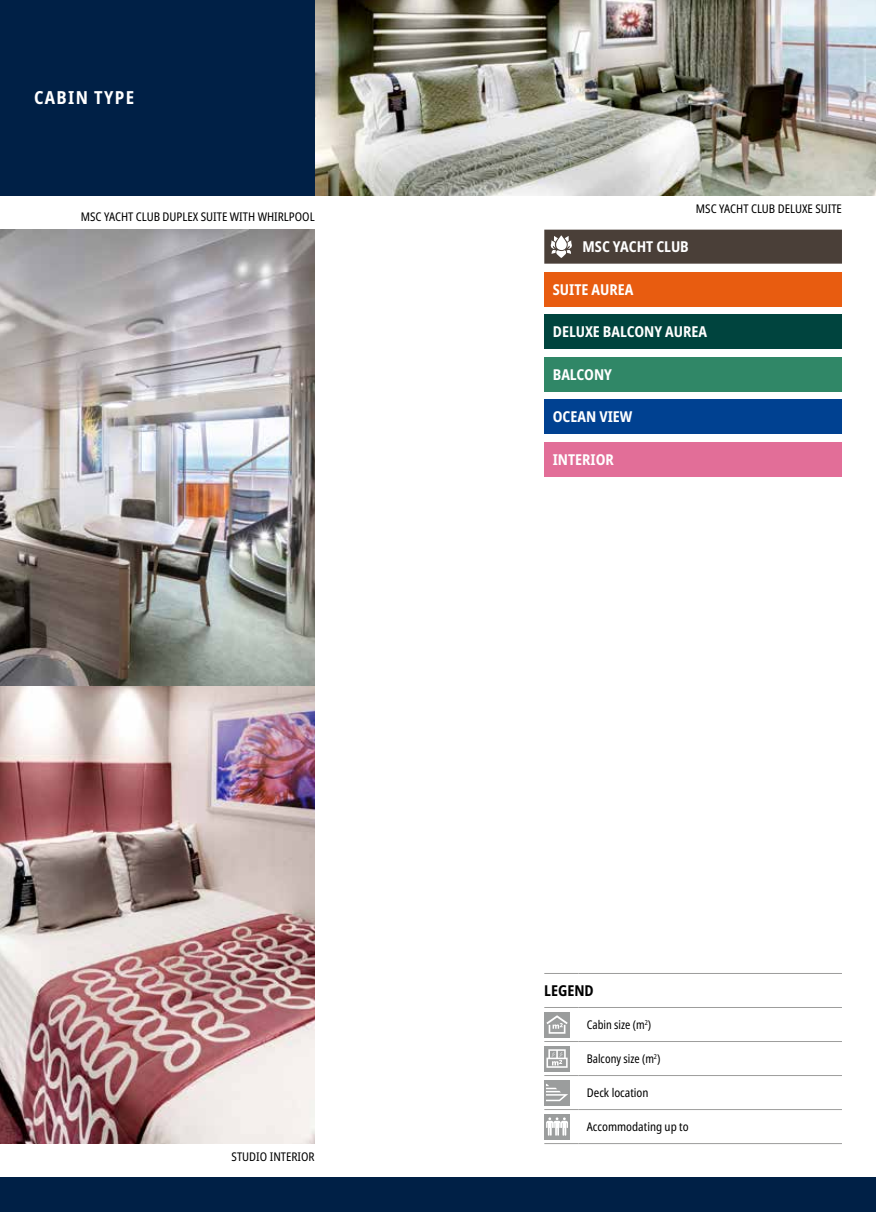
<style>
.page{position:relative;width:876px;height:1212px;background:#fff}
.page>*{position:absolute;margin:0;border:0;box-sizing:border-box;transform-origin:0 0}
.t1{font:700 condensed 18px "Noto Sans";letter-spacing:.075em;color:#fff}
.t2{font:700 condensed 15px "Noto Sans";color:#fff}
.t3{font:700 condensed 15px "Noto Sans";color:#000}
.t4{font:condensed 12px "Noto Sans";color:#000}
.t5{font:condensed 12px "Noto Sans";color:#000;scale:.95 1}
</style>
<div class="page">
<img style="left:315px;top:0;width:561px;height:196px">
<img style="left:0;top:230px;width:315px;height:457px">
<img style="left:0;top:687px;width:315px;height:457px">
<div style="left:0;top:1178px;width:876px;height:34px;background:#002046"></div>
<hr style="left:544px;top:973px;width:34px;height:1px;background:#9d9d9c">
<hr style="left:578px;top:973px;width:264px;height:1px;background:#9d9d9c">
<hr style="left:544px;top:1007px;width:34px;height:1px;background:#9d9d9c">
<hr style="left:578px;top:1007px;width:264px;height:1px;background:#9d9d9c">
<hr style="left:544px;top:1041px;width:34px;height:1px;background:#9d9d9c">
<hr style="left:578px;top:1041px;width:264px;height:1px;background:#9d9d9c">
<hr style="left:544px;top:1075px;width:34px;height:1px;background:#9d9d9c">
<hr style="left:578px;top:1075px;width:264px;height:1px;background:#9d9d9c">
<hr style="left:544px;top:1109px;width:34px;height:1px;background:#9d9d9c">
<hr style="left:578px;top:1109px;width:264px;height:1px;background:#9d9d9c">
<hr style="left:544px;top:1143px;width:34px;height:1px;background:#9d9d9c">
<hr style="left:578px;top:1143px;width:264px;height:1px;background:#9d9d9c">
<div style="left:544px;top:1012px;width:26px;height:25px;background:#9b9d9d"></div>
<svg style="left:546px;top:1015px;width:22px;height:19px"></svg>
<div style="left:544px;top:1046px;width:26px;height:25px;background:#9b9d9d"></div>
<svg style="left:546px;top:1049px;width:22px;height:19px"></svg>
<div style="left:544px;top:1080px;width:26px;height:25px;background:#9b9d9d"></div>
<svg style="left:546px;top:1084px;width:22px;height:17px"></svg>
<div style="left:544px;top:1114px;width:26px;height:25px;background:#9b9d9d"></div>
<svg style="left:546px;top:1117px;width:22px;height:19px"></svg>
<div style="left:544px;top:272px;width:298px;height:34px;background:#e85c10"></div>
<div style="left:544px;top:315px;width:298px;height:34px;background:#00443e"></div>
<div style="left:544px;top:357px;width:298px;height:34px;background:#308767"></div>
<div style="left:544px;top:400px;width:298px;height:34px;background:#004191"></div>
<div style="left:544px;top:442px;width:298px;height:34px;background:#e26e98"></div>
<div style="left:544px;top:230px;width:298px;height:34px;background:#4a3f38"></div>
<div style="left:0;top:0;width:315px;height:196px;background:#002046"></div>
<h1 class="t1" style="left:34px;top:85px;width:102px">CABIN TYPE</h1>
<p class="t4" style="left:81px;top:208px;width:235px">MSC YACHT CLUB DUPLEX SUITE WITH WHIRLPOOL</p>
<p class="t4" style="left:232px;top:1148px;width:85px">STUDIO INTERIOR</p>
<p class="t4" style="left:696px;top:200px;width:148px">MSC YACHT CLUB DELUXE SUITE</p>
<p class="t2" style="left:583px;top:236px;width:108px">MSC YACHT CLUB</p>
<p class="t2" style="left:553px;top:278px;width:82px">SUITE AUREA</p>
<p class="t2" style="left:553px;top:321px;width:156px">DELUXE BALCONY AUREA</p>
<p class="t2" style="left:553px;top:363px;width:61px">BALCONY</p>
<p class="t2" style="left:553px;top:406px;width:81px">OCEAN VIEW</p>
<p class="t2" style="left:553px;top:448px;width:63px">INTERIOR</p>
<p class="t3" style="left:544px;top:979px;width:51px">LEGEND</p>
<p class="t5" style="left:587px;top:1016px;width:69px">Cabin size (m<sup>2</sup>)</p>
<p class="t5" style="left:587px;top:1050px;width:79px">Balcony size (m<sup>2</sup>)</p>
<p class="t4" style="left:587px;top:1084px;width:63px">Deck location</p>
<p class="t4" style="left:587px;top:1118px;width:103px">Accommodating up to</p>
</div>
